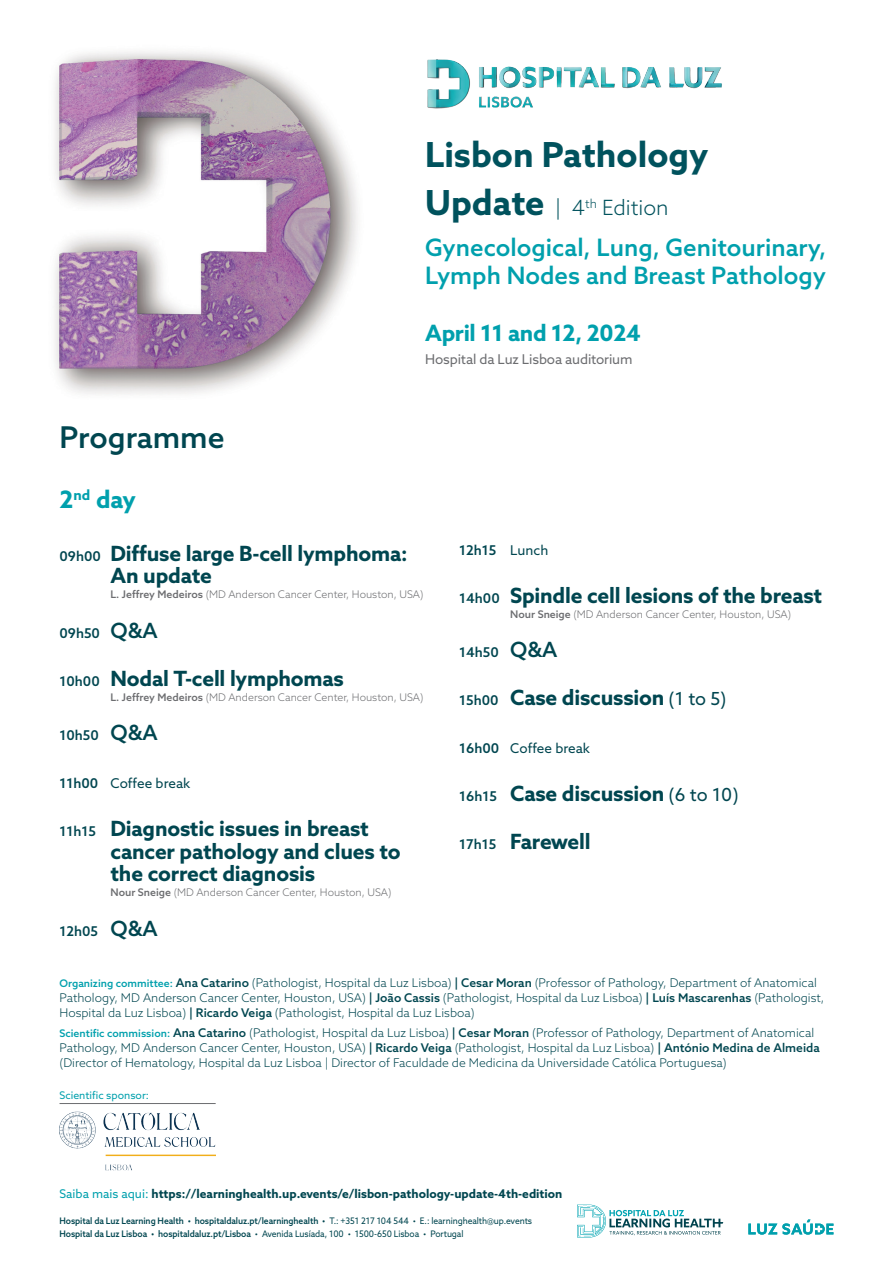
<style>
.page{position:relative;width:893px;height:1263px;background:#fff}
.page>*{position:absolute;margin:0;border:0;box-sizing:border-box;transform-origin:0 0}
.t1{font:700 34.5px "Azo Sans";color:#00525d}
.t2{font:500 30px "Azo Sans";color:#004650}
.t3{font:500 24px/28.5px "Azo Sans";color:#00a0ad}
.t4{font:700 24px "Azo Sans";color:#00a0ad}
.t5{font:700 22.5px "Azo Sans";letter-spacing:-.015em;color:#00a0ad}
.t6{font:700 21px/22.5px "Azo Sans";letter-spacing:-.01em;color:#004650}
.t7{font:300 21px "Azo Sans";color:#00525d}
.t8{font:500 13.5px "Azo Sans";color:#004650}
.t9{font:13.5px "Azo Sans";color:#004650}
.t10{font:13.5px "Azo Sans";letter-spacing:-.01em;color:#6c6d70}
.t11{font:300 12px/15px "Azo Sans";color:#004650}
.t12{font:700 12px "Azo Sans";color:#004650}
.t13{font:300 10.5px "Azo Sans";color:#6c6d70}
.t14{font:10.5px "Azo Sans";color:#00a0ad}
.t15{font:500 9px/13.5px "Azo Sans";letter-spacing:-.01em;color:#004650;scale:.95 1}
.s1{font-weight:700;font-size:34.5px}
.s2{font-weight:500;font-size:13.5px}
.s3{font-weight:500}
.s4{font-size:21px}
.s5{font-weight:400}
.s6{font-weight:400;font-size:18px}
.s7{font-weight:500;font-size:10.5px;color:#00a0ad}
.s8{font-weight:400;color:#00a0ad}
</style>
<div class="page">
<img style="left:54px;top:51px;width:304px;height:344px">
<img style="left:427px;top:59px;width:295px;height:50px">
<svg style="left:577px;top:1204px;width:146px;height:33px"></svg>
<svg style="left:748px;top:1219px;width:85px;height:15px"></svg>
<hr style="left:60px;top:1103px;width:156px;height:1px;background:#6c6d70">
<img style="left:60px;top:1111px;width:156px;height:60px">
<h1 class="t1" style="left:425px;top:132px;width:285px">Lisbon Pathology</h1>
<h3 class="t7" style="left:425px;top:194px;width:245px"><span class="s1">Update</span> | 4<sup>th</sup> Edition</h3>
<h3 class="t3" style="left:425px;top:233px;width:403px">Gynecological, Lung, Genitourinary,<br>Lymph Nodes and Breast Pathology</h3>
<h2 class="t2" style="left:60px;top:418px;width:167px">Programme</h2>
<h3 class="t4" style="left:60px;top:483px;width:78px">2<sup>nd</sup> day</h3>
<h3 class="t5" style="left:425px;top:318px;width:217px">April 11 and 12, 2024</h3>
<p class="t10" style="left:425px;top:350px;width:209px">Hospital da Luz Lisboa auditorium</p>
<h3 class="t6" style="left:111px;top:541px;width:298px;text-indent:-51px"><span class="s2">09h00</span> Diffuse large B-cell lymphoma:<br>An update</h3>
<p class="t13" style="left:111px;top:587px;width:314px"><span class="s3">L. Jeffrey Medeiros</span> (MD Anderson Cancer Center, Houston, USA)</p>
<p class="t8" style="left:60px;top:624px;width:100px">09h50 <span class="s4">Q&amp;A</span></p>
<h3 class="t6" style="left:60px;top:666px;width:286px"><span class="s2">10h00</span> Nodal T-cell lymphomas</h3>
<p class="t13" style="left:111px;top:690px;width:314px"><span class="s3">L. Jeffrey Medeiros</span> (MD Anderson Cancer Center, Houston, USA)</p>
<p class="t8" style="left:60px;top:726px;width:100px">10h50 <span class="s4">Q&amp;A</span></p>
<p class="t9" style="left:60px;top:774px;width:132px"><span class="s3">11h00</span> Coffee break</p>
<h3 class="t6" style="left:111px;top:817px;width:291px;text-indent:-51px"><span class="s2">11h15</span> Diagnostic issues in breast cancer pathology and clues to the correct diagnosis</h3>
<p class="t13" style="left:111px;top:885px;width:282px"><span class="s3">Nour Sneige</span> (MD Anderson Cancer Center, Houston, USA)</p>
<p class="t8" style="left:60px;top:922px;width:100px">12h05 <span class="s4">Q&amp;A</span></p>
<p class="t8" style="left:459px;top:541px;width:91px">12h15 <span class="s5">Lunch</span></p>
<h3 class="t6" style="left:459px;top:584px;width:364px"><span class="s2">14h00</span> Spindle cell lesions of the breast</h3>
<p class="t13" style="left:510px;top:607px;width:282px"><span class="s3">Nour Sneige</span> (MD Anderson Cancer Center, Houston, USA)</p>
<p class="t8" style="left:459px;top:643px;width:100px">14h50 <span class="s4">Q&amp;A</span></p>
<h3 class="t6" style="left:459px;top:686px;width:269px"><span class="s2">15h00</span> Case discussion <span class="s6">(1 to 5)</span></h3>
<p class="t9" style="left:459px;top:740px;width:132px"><span class="s3">16h00</span> Coffee break</p>
<h3 class="t6" style="left:459px;top:782px;width:281px"><span class="s2">16h15</span> Case discussion <span class="s6">(6 to 10)</span></h3>
<h3 class="t6" style="left:459px;top:830px;width:133px"><span class="s2">17h15</span> Farewell</h3>
<p class="t11" style="left:60px;top:975px;width:766px"><span class="s7">Organizing committee:</span> <span class="s3">Ana Catarino</span> (Pathologist, Hospital da Luz Lisboa) <span class="s3">| Cesar Moran</span> (Professor of Pathology, Department of Anatomical<br>Pathology, MD Anderson Cancer Center, Houston, USA) <span class="s3">| João Cassis</span> (Pathologist, Hospital da Luz Lisboa) <span class="s3">| Luís Mascarenhas</span> (Pathologist,<br>Hospital da Luz Lisboa) <span class="s3">| Ricardo Veiga</span> (Pathologist, Hospital da Luz Lisboa)</p>
<p class="t11" style="left:60px;top:1025px;width:762px"><span class="s7">Scientific commission:</span> <span class="s3">Ana Catarino</span> (Pathologist, Hospital da Luz Lisboa) <span class="s3">| Cesar Moran</span> (Professor of Pathology, Department of Anatomical<br>Pathology, MD Anderson Cancer Center, Houston, USA) <span class="s3">| Ricardo Veiga</span> (Pathologist, Hospital da Luz Lisboa) <span class="s3">| António Medina de Almeida </span>(Director of Hematology, Hospital da Luz Lisboa | Director of Faculdade de Medicina da Universidade Católica Portuguesa)</p>
<p class="t14" style="left:60px;top:1088px;width:91px">Scientific sponsor:</p>
<p class="t12" style="left:60px;top:1185px;width:504px"><span class="s8">Saiba mais aqui:</span> https://learninghealth.up.events/e/lisbon-pathology-update-4th-edition</p>
<p class="t15" style="left:60px;top:1214px;width:499px">Hospital da Luz Learning Health • hospitaldaluz.pt/learninghealth • <span class="s5">T.: +351 217 104 544 • E.: learninghealth@up.events<br></span>Hospital da Luz Lisboa • hospitaldaluz.pt/Lisboa <span class="s5">• Avenida Lusíada, 100 • 1500-650 Lisboa • Portugal</span></p>
</div>
